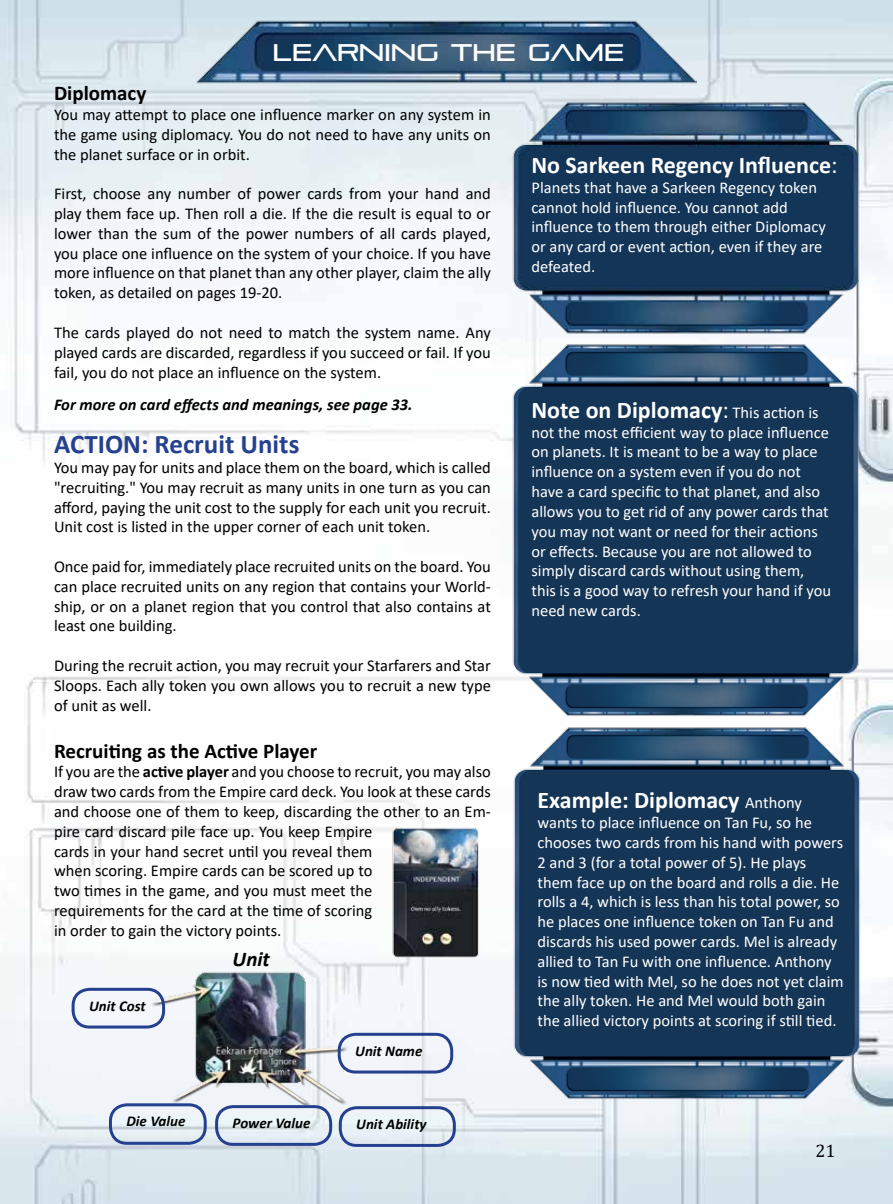
<style>
.page{position:relative;width:893px;height:1204px;background:#fff}
.page>*{position:absolute;margin:0;border:0;box-sizing:border-box;transform-origin:0 0}
.t1{font:700 27px "Calibri";color:#25408f}
.t2{font:700 24px "Calibri";color:#fff}
.t3{font:24px "Pirulen";color:#fff}
.t4{font:700 21px "Calibri";color:#000}
.t5{font:italic 700 21px "Calibri";color:#000}
.t6{font:18px "Cambria";color:#000}
.t7{font:16.5px/19.8px "Calibri";color:#000;text-align:justify}
.t8{font:16.5px/19.8px "Calibri";color:#fff}
.t9{font:italic 700 16.5px "Calibri";color:#000}
.t10{font:italic 700 15px "Calibri";color:#000}
.s1{font-weight:700}
.s2{font-weight:400}
.s3{font-weight:400;font-size:16.5px}
</style>
<div class="page">
<img style="left:0;top:0;width:893px;height:1203px">
<img style="left:504px;top:337px;width:361px;height:766px">
<img style="left:197px;top:16px;width:499px;height:72px">
<img style="left:504px;top:95px;width:360px;height:245px">
<img style="left:385px;top:823px;width:103px;height:136px">
<img style="left:147px;top:967px;width:204px;height:136px">
<div style="left:72px;top:987px;width:93px;height:41px;border:3px solid #25408f;border-radius:16px"></div>
<div style="left:109px;top:1103px;width:98px;height:41px;border:3px solid #25408f;border-radius:17px"></div>
<div style="left:215px;top:1104px;width:117px;height:41px;border:3px solid #25408f;border-radius:16px"></div>
<div style="left:339px;top:1106px;width:117px;height:40px;border:3px solid #25408f;border-radius:16px"></div>
<div style="left:338px;top:1032px;width:115px;height:41px;border:3px solid #25408f;border-radius:17px"></div>
<h2 class="t3" style="left:273px;top:37px;width:353px">LEARNING THE GAME</h2>
<p class="t4" style="left:54px;top:78px;width:94px">Diplomacy</p>
<p class="t7" style="left:54px;top:104px;width:438px">You may attempt to place one influence marker on any system in the game using diplomacy. You do not need to have any units on the planet surface or in orbit.</p>
<p class="t7" style="left:54px;top:183px;width:438px">First, choose any number of power cards from your hand and play them face up. Then roll a die. If the die result is equal to or lower than the sum of the power numbers of all cards played, you place one influence on the system of your choice. If you have more influence on that planet than any other player, claim the ally token, as detailed on pages 19-20.</p>
<p class="t7" style="left:54px;top:322px;width:438px">The cards played do not need to match the system name. Any played cards are discarded, regardless if you succeed or fail. If you fail, you do not place an influence on the system.</p>
<p class="t9" style="left:54px;top:393px;width:360px">For more on card effects and meanings, see page 33.</p>
<h1 class="t1" style="left:54px;top:425px;width:247px">ACTION: Recruit Units</h1>
<p class="t7" style="left:54px;top:457px;width:438px">You may pay for units and place them on the board, which is called "recruiting." You may recruit as many units in one turn as you can afford, paying the unit cost to the supply for each unit you recruit.<br>Unit cost is listed in the upper corner of each unit token.</p>
<p class="t7" style="left:54px;top:556px;width:438px">Once paid for, immediately place recruited units on the board. You can place recruited units on any region that contains your World&shy;ship, or on a planet region that you control that also contains at least one building.</p>
<p class="t7" style="left:54px;top:655px;width:438px">During the recruit action, you may recruit your Starfarers and Star Sloops. Each ally token you own allows you to recruit a new type of unit as well.</p>
<p class="t4" style="left:54px;top:735px;width:265px">Recruiting as the Active Player</p>
<p class="t7" style="left:54px;top:761px;width:438px;text-align:left">If you are the <span class="s1">active player</span> and you choose to recruit, you may also draw two cards from the Empire card deck. You look at these cards and choose one of them to keep, discarding the other to an Em&shy;pire card discard pile face up. You keep Empire<br>cards in your hand secret until you reveal them<br>when scoring. Empire cards can be scored up to<br>two times in the game, and you must meet the<br>requirements for the card at the time of scoring<br>in order to gain the victory points.</p>
<p class="t10" style="left:89px;top:994px;width:58px">Unit Cost</p>
<p class="t5" style="left:233px;top:943px;width:39px">Unit</p>
<p class="t10" style="left:355px;top:1039px;width:69px">Unit Name</p>
<p class="t10" style="left:126px;top:1110px;width:60px">Die Value</p>
<p class="t10" style="left:233px;top:1112px;width:79px">Power Value</p>
<p class="t10" style="left:356px;top:1113px;width:72px">Unit Ability</p>
<h2 class="t2" style="left:531px;top:148px;width:308px">No Sarkeen Regency Influence<span class="s2">:</span></h2>
<p class="t8" style="left:531px;top:177px;width:296px">Planets that have a Sarkeen Regency token cannot hold influence. You cannot add influence to them through either Diplomacy or any card or event action, even if they are defeated.</p>
<h2 class="t2" style="left:531px;top:393px;width:289px">Note on Diplomacy<span class="s2">:</span> <span class="s3">This action is</span></h2>
<p class="t8" style="left:531px;top:422px;width:301px">not the most efficient way to place influence on planets. It is meant to be a way to place influence on a system even if you do not have a card specific to that planet, and also allows you to get rid of any power cards that you may not want or need for their actions or effects. Because you are not allowed to simply discard cards without using them, this is a good way to refresh your hand if you need new cards.</p>
<h2 class="t2" style="left:537px;top:783px;width:266px">Example: Diplomacy <span class="s3">Anthony</span></h2>
<p class="t8" style="left:537px;top:812px;width:308px">wants to place influence on Tan Fu, so he chooses two cards from his hand with powers 2 and 3 (for a total power of 5). He plays them face up on the board and rolls a die. He rolls a 4, which is less than his total power, so he places one influence token on Tan Fu and discards his used power cards. Mel is already allied to Tan Fu with one influence. Anthony is now tied with Mel, so he does not yet claim the ally token. He and Mel would both gain the allied victory points at scoring if still tied.</p>
<p class="t6" style="left:815px;top:1140px;width:21px">21</p>
</div>
